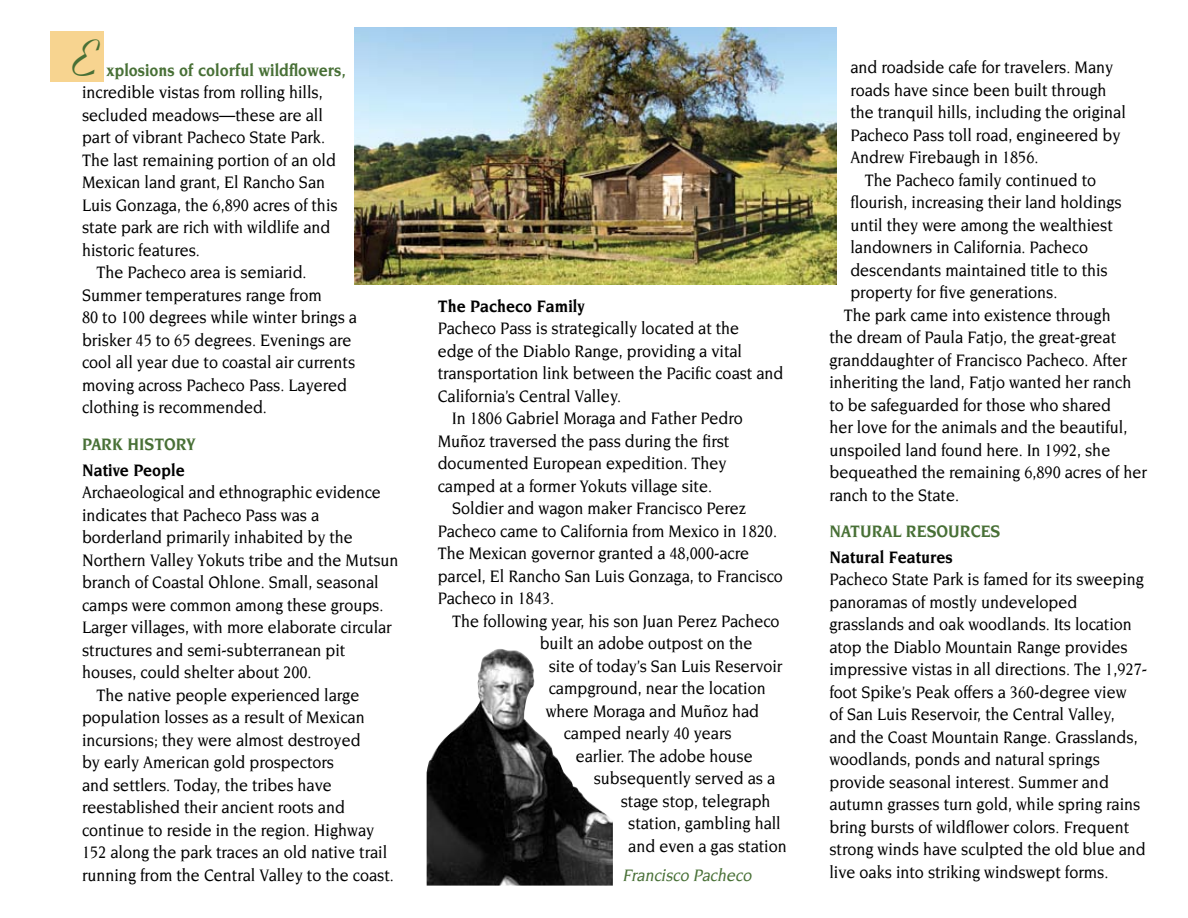
<style>
.page{position:relative;width:1188px;height:918px;background:#fff}
.page>*{position:absolute;margin:0;border:0;box-sizing:border-box;transform-origin:0 0}
.t1{font:700 51px "Ribbon 131 BT";color:#487036;scale:.9 1}
.t2{font:500 18px/22.5px "Novarese";color:#000;scale:.9 1}
.t3{font:700 18px "Novarese";color:#487036;scale:.9 1}
.t4{font:700 18px "Novarese";color:#000;scale:.9 1}
.t5{font:italic 500 18px "Novarese";color:#487036;scale:.9 1}
</style>
<div class="page">
<div style="left:50px;top:31px;width:54px;height:50px;background:#f7d490"></div>
<img style="left:355px;top:27px;width:482px;height:257px">
<img style="left:427px;top:649px;width:186px;height:237px">
<h1 class="t1" style="left:75px;top:29px;width:30px">E</h1>
<p class="t3" style="left:106px;top:60px;width:268px">xplosions of colorful wildflowers,</p>
<p class="t2" style="left:82px;top:81px;width:269px">incredible vistas from rolling hills,</p>
<p class="t2" style="left:82px;top:103px;width:269px">secluded meadows—these are all</p>
<p class="t2" style="left:82px;top:126px;width:272px">part of vibrant Pacheco State Park.</p>
<p class="t2" style="left:82px;top:148px;width:284px">The last remaining portion of an old</p>
<p class="t2" style="left:82px;top:171px;width:272px">Mexican land grant, El Rancho San</p>
<p class="t2" style="left:82px;top:193px;width:286px">Luis Gonzaga, the 6,890 acres of this</p>
<p class="t2" style="left:82px;top:216px;width:278px">state park are rich with wildlife and</p>
<p class="t2" style="left:82px;top:238px;width:133px">historic features.</p>
<p class="t2" style="left:96px;top:261px;width:235px">The Pacheco area is semiarid.</p>
<p class="t2" style="left:82px;top:283px;width:268px">Summer temperatures range from</p>
<p class="t2" style="left:82px;top:306px;width:307px">80 to 100 degrees while winter brings a</p>
<p class="t2" style="left:82px;top:328px;width:301px">brisker 45 to 65 degrees. Evenings are</p>
<p class="t2" style="left:82px;top:351px;width:305px">cool all year due to coastal air currents</p>
<p class="t2" style="left:82px;top:373px;width:296px">moving across Pacheco Pass. Layered</p>
<p class="t2" style="left:82px;top:396px;width:207px">clothing is recommended.</p>
<p class="t3" style="left:82px;top:434px;width:128px">PARK HISTORY</p>
<p class="t4" style="left:82px;top:460px;width:116px">Native People</p>
<p class="t2" style="left:82px;top:481px;width:334px">Archaeological and ethnographic evidence</p>
<p class="t2" style="left:82px;top:503px;width:265px">indicates that Pacheco Pass was a</p>
<p class="t2" style="left:82px;top:526px;width:303px">borderland primarily inhabited by the</p>
<p class="t2" style="left:82px;top:548px;width:353px">Northern Valley Yokuts tribe and the Mutsun</p>
<p class="t2" style="left:82px;top:571px;width:331px">branch of Coastal Ohlone. Small, seasonal</p>
<p class="t2" style="left:82px;top:593px;width:336px">camps were common among these groups.</p>
<p class="t2" style="left:82px;top:616px;width:346px">Larger villages, with more elaborate circular</p>
<p class="t2" style="left:82px;top:638px;width:294px">structures and semi-subterranean pit</p>
<p class="t2" style="left:82px;top:661px;width:257px">houses, could shelter about 200.</p>
<p class="t2" style="left:96px;top:683px;width:294px">The native people experienced large</p>
<p class="t2" style="left:82px;top:706px;width:316px">population losses as a result of Mexican</p>
<p class="t2" style="left:82px;top:728px;width:311px">incursions; they were almost destroyed</p>
<p class="t2" style="left:82px;top:751px;width:281px">by early American gold prospectors</p>
<p class="t2" style="left:82px;top:773px;width:279px">and settlers. Today, the tribes have</p>
<p class="t2" style="left:82px;top:796px;width:294px">reestablished their ancient roots and</p>
<p class="t2" style="left:82px;top:818px;width:326px">continue to reside in the region. Highway</p>
<p class="t2" style="left:82px;top:841px;width:341px">152 along the park traces an old native trail</p>
<p class="t2" style="left:82px;top:863px;width:348px">running from the Central Valley to the coast.</p>
<p class="t4" style="left:438px;top:296px;width:165px">The Pacheco Family</p>
<p class="t2" style="left:438px;top:317px;width:336px">Pacheco Pass is strategically located at the</p>
<p class="t2" style="left:438px;top:340px;width:340px">edge of the Diablo Range, providing a vital</p>
<p class="t2" style="left:438px;top:362px;width:386px">transportation link between the Pacific coast and</p>
<p class="t2" style="left:438px;top:385px;width:205px">California’s Central Valley.</p>
<p class="t2" style="left:452px;top:407px;width:325px">In 1806 Gabriel Moraga and Father Pedro</p>
<p class="t2" style="left:438px;top:430px;width:325px">Muñoz traversed the pass during the first</p>
<p class="t2" style="left:438px;top:452px;width:323px">documented European expedition. They</p>
<p class="t2" style="left:438px;top:475px;width:306px">camped at a former Yokuts village site.</p>
<p class="t2" style="left:452px;top:497px;width:328px">Soldier and wagon maker Francisco Perez</p>
<p class="t2" style="left:438px;top:520px;width:379px">Pacheco came to California from Mexico in 1820.</p>
<p class="t2" style="left:438px;top:542px;width:348px">The Mexican governor granted a 48,000-acre</p>
<p class="t2" style="left:438px;top:565px;width:385px">parcel, El Rancho San Luis Gonzaga, to Francisco</p>
<p class="t2" style="left:438px;top:587px;width:131px">Pacheco in 1843.</p>
<p class="t2" style="left:452px;top:610px;width:365px">The following year, his son Juan Perez Pacheco</p>
<p class="t2" style="left:540px;top:632px;width:238px">built an adobe outpost on the</p>
<p class="t2" style="left:549px;top:655px;width:261px">site of today’s San Luis Reservoir</p>
<p class="t2" style="left:549px;top:677px;width:243px">campground, near the location</p>
<p class="t2" style="left:546px;top:700px;width:239px">where Moraga and Muñoz had</p>
<p class="t2" style="left:564px;top:722px;width:188px">camped nearly 40 years</p>
<p class="t2" style="left:576px;top:745px;width:198px">earlier. The adobe house</p>
<p class="t2" style="left:594px;top:767px;width:203px">subsequently served as a</p>
<p class="t2" style="left:621px;top:790px;width:168px">stage stop, telegraph</p>
<p class="t2" style="left:628px;top:812px;width:171px">station, gambling hall</p>
<p class="t2" style="left:628px;top:835px;width:178px">and even a gas station</p>
<p class="t5" style="left:622px;top:865px;width:149px">Francisco Pacheco</p>
<p class="t2" style="left:850px;top:56px;width:294px">and roadside cafe for travelers. Many</p>
<p class="t2" style="left:850px;top:79px;width:286px">roads have since been built through</p>
<p class="t2" style="left:850px;top:101px;width:308px">the tranquil hills, including the original</p>
<p class="t2" style="left:850px;top:124px;width:302px">Pacheco Pass toll road, engineered by</p>
<p class="t2" style="left:850px;top:146px;width:211px">Andrew Firebaugh in 1856.</p>
<p class="t2" style="left:865px;top:169px;width:259px">The Pacheco family continued to</p>
<p class="t2" style="left:850px;top:191px;width:303px">flourish, increasing their land holdings</p>
<p class="t2" style="left:850px;top:214px;width:293px">until they were among the wealthiest</p>
<p class="t2" style="left:850px;top:236px;width:266px">landowners in California. Pacheco</p>
<p class="t2" style="left:850px;top:259px;width:288px">descendants maintained title to this</p>
<p class="t2" style="left:850px;top:281px;width:232px">property for five generations.</p>
<p class="t2" style="left:844px;top:304px;width:298px">The park came into existence through</p>
<p class="t2" style="left:829px;top:326px;width:320px">the dream of Paula Fatjo, the great-great</p>
<p class="t2" style="left:829px;top:349px;width:332px">granddaughter of Francisco Pacheco. After</p>
<p class="t2" style="left:829px;top:371px;width:337px">inheriting the land, Fatjo wanted her ranch</p>
<p class="t2" style="left:829px;top:394px;width:315px">to be safeguarded for those who shared</p>
<p class="t2" style="left:829px;top:416px;width:333px">her love for the animals and the beautiful,</p>
<p class="t2" style="left:829px;top:439px;width:314px">unspoiled land found here. In 1992, she</p>
<p class="t2" style="left:829px;top:461px;width:354px">bequeathed the remaining 6,890 acres of her</p>
<p class="t2" style="left:829px;top:484px;width:146px">ranch to the State.</p>
<p class="t3" style="left:829px;top:521px;width:192px">NATURAL RESOURCES</p>
<p class="t4" style="left:829px;top:547px;width:139px">Natural Features</p>
<p class="t2" style="left:829px;top:568px;width:354px">Pacheco State Park is famed for its sweeping panoramas of mostly undeveloped grasslands and oak woodlands. Its location atop the Diablo Mountain Range provides impressive vistas in all directions. The 1,927- foot Spike’s Peak offers a 360-degree view<br>of San Luis Reservoir, the Central Valley,<br>and the Coast Mountain Range. Grasslands, woodlands, ponds and natural springs provide seasonal interest. Summer and autumn grasses turn gold, while spring rains bring bursts of wildflower colors. Frequent strong winds have sculpted the old blue and live oaks into striking windswept forms.</p>
</div>
